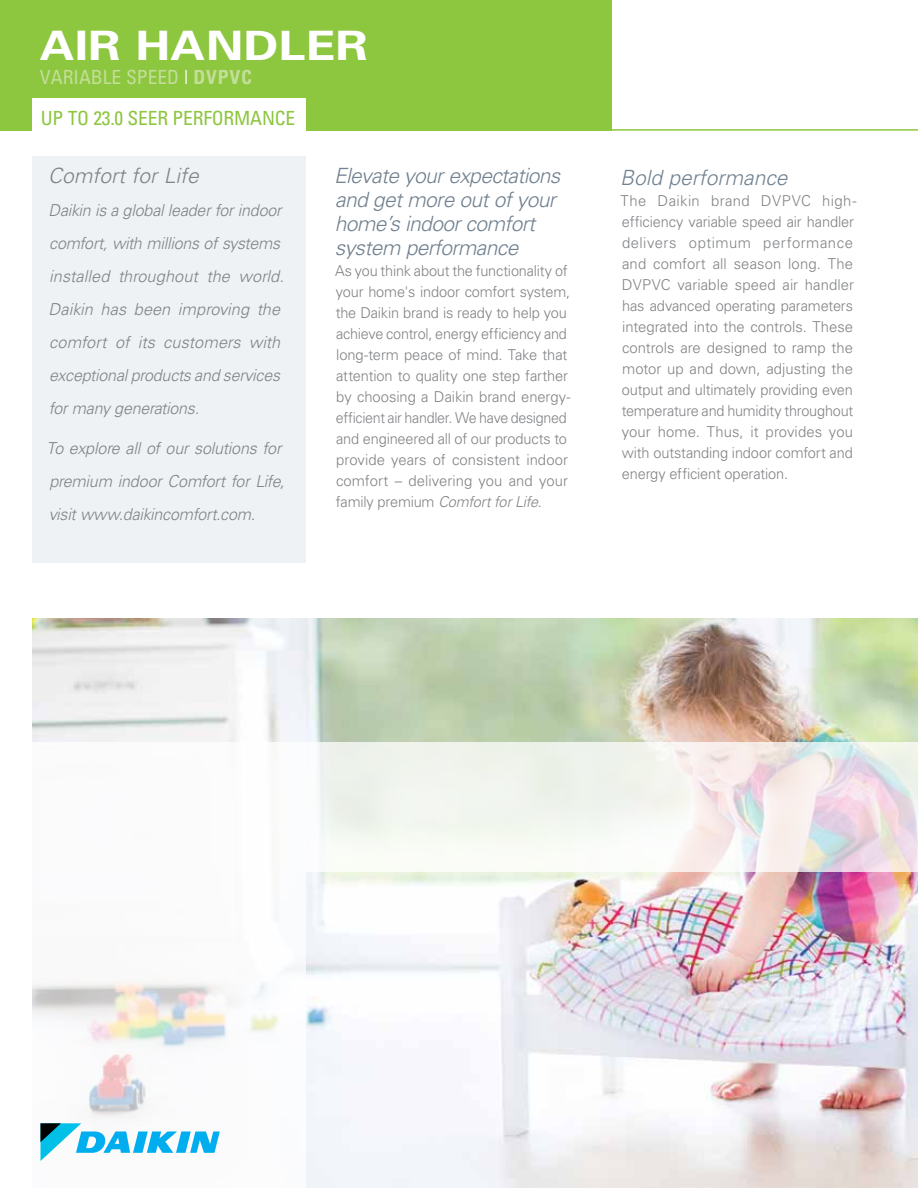
<style>
.page{position:relative;width:918px;height:1188px;background:#fff}
.page>*{position:absolute;margin:0;border:0;box-sizing:border-box;transform-origin:0 0}
.t1{font:700 40.5px "Univers";color:#fff;scale:1.2 1}
.t2{font:italic 300 21px/24px "Univers";letter-spacing:-.03em;color:#718190}
.t3{font:italic 300 21px "Univers";color:#718190}
.t4{font:italic 300 21px "Univers";color:#808285}
.t5{font:condensed 19.5px "Univers";letter-spacing:-.01em;color:#8dc63f}
.t6{font:condensed 19.5px "Univers";color:#c3de99}
.t7{font:italic 300 16.5px/33px "Univers";letter-spacing:-.01em;color:#808285}
.t8{font:300 15px/21px "Univers";letter-spacing:-.01em;color:#808285}
.s1{color:#fff}
.s2{font-weight:700}
.s3{font-style:italic}
</style>
<div class="page">
<img style="left:32px;top:619px;width:886px;height:569px">
<hr style="left:609px;top:129px;width:309px;height:2px;background:#8dc63f">
<div style="left:32px;top:157px;width:274px;height:406px;background:#eff2f4"></div>
<svg style="left:32px;top:742px;width:886px;height:130px"></svg>
<svg style="left:32px;top:872px;width:274px;height:316px"></svg>
<div style="left:0;top:0;width:612px;height:131px;background:#8dc63f"></div>
<div style="left:32px;top:98px;width:274px;height:34px;background:#fff"></div>
<svg style="left:40px;top:1123px;width:180px;height:38px"></svg>
<h1 class="t1" style="left:40px;top:22px;width:275px">AIR HANDLER</h1>
<h3 class="t6" style="left:40px;top:65px;width:213px">VARIABLE SPEED <span class="s1">|</span> <span class="s2">DVPVC</span></h3>
<h3 class="t5" style="left:41px;top:105px;width:256px">UP TO 23.0 SEER PERFORMANCE</h3>
<h2 class="t4" style="left:48px;top:163px;width:152px">Comfort for Life</h2>
<p class="t7" style="left:49px;top:193px;width:237px">Daikin is a global leader for indoor comfort, with millions of systems installed throughout the world.<br>Daikin has been improving the comfort of its customers with exceptional products and services for many generations.</p>
<p class="t7" style="left:47px;top:431px;width:240px">To explore all of our solutions for premium indoor Comfort for Life, visit www.daikincomfort.com.</p>
<h2 class="t2" style="left:334px;top:163px;width:228px">Elevate your expectations and get more out of your home’s indoor comfort system performance</h2>
<p class="t8" style="left:335px;top:260px;width:237px">As you think about the functionality of your home's indoor comfort system, the Daikin brand is ready to help you achieve control, energy efficiency and long-term peace of mind. Take that attention to quality one step farther by choosing a Daikin brand energy&shy;efficient air handler. We have designed and engineered all of our products to provide years of consistent indoor comfort – delivering you and your family premium <span class="s3">Comfort for Life</span>.</p>
<h2 class="t3" style="left:620px;top:164px;width:169px">Bold performance</h2>
<p class="t8" style="left:621px;top:189px;width:238px">The Daikin brand DVPVC high&shy;efficiency variable speed air handler delivers optimum performance and comfort all season long. The DVPVC variable speed air handler has advanced operating parameters integrated into the controls. These controls are designed to ramp the motor up and down, adjusting the output and ultimately providing even temperature and humidity throughout your home. Thus, it provides you with outstanding indoor comfort and energy efficient operation.</p>
</div>
